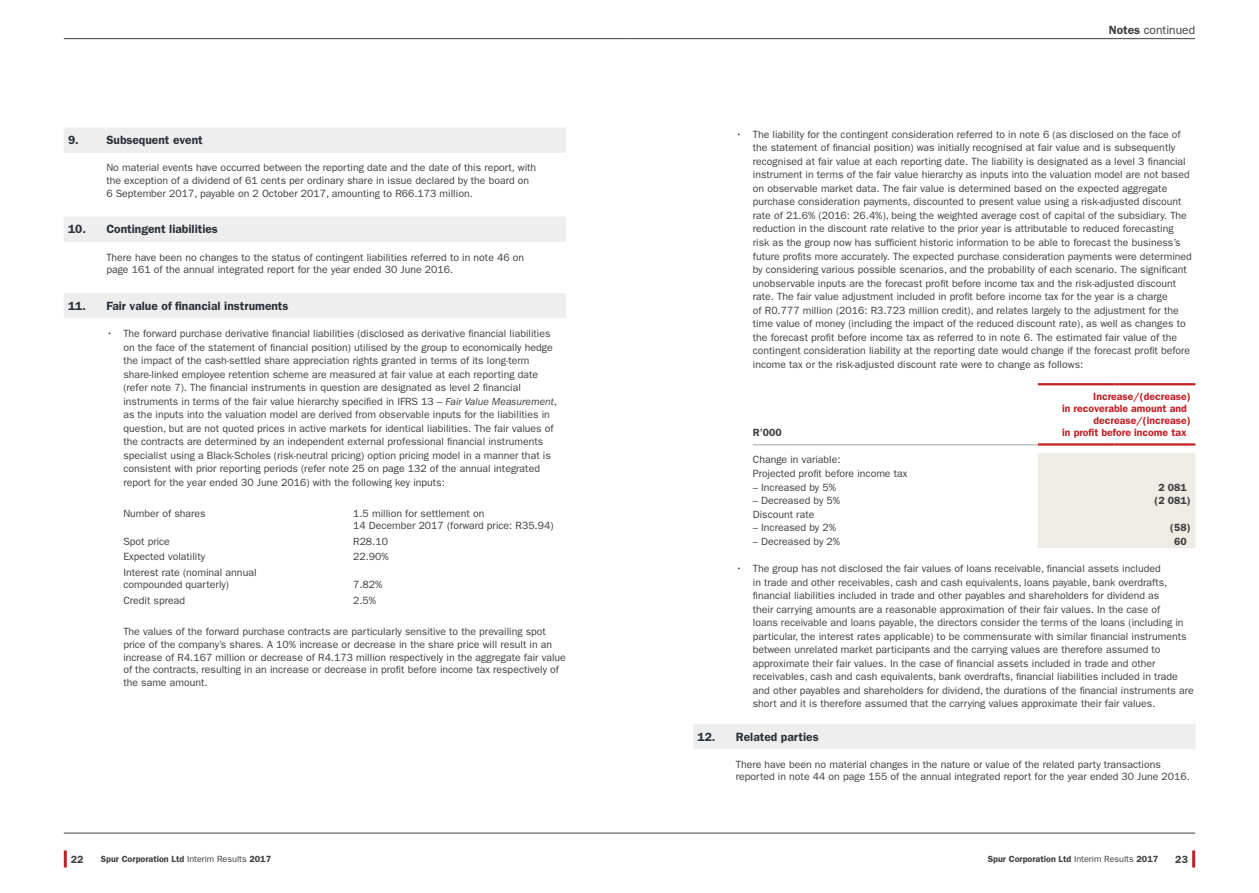
<style>
.page{position:relative;width:1259px;height:893px;background:#fff}
.page>*{position:absolute;margin:0;border:0;box-sizing:border-box;transform-origin:0 0}
.t1{font:600 12px "ITC Franklin Gothic Std";color:#293139}
.t2{font:12px "ITC Franklin Gothic Std";color:#3e3e3f}
.t3{font:10.5px/13.5px "ITC Franklin Gothic Std";color:#3e3e3f}
.t4{font:600 10.5px "ITC Franklin Gothic Std";color:#c12025}
.t5{font:600 10.5px "ITC Franklin Gothic Std";color:#3e3e3f}
.t6{font:600 9px "ITC Franklin Gothic Std";color:#3e3e3f}
.s1{font-style:italic}
.s2{font-weight:600}
.s3{font-weight:400}
</style>
<div class="page">
<hr style="left:64px;top:38px;width:565px;height:1px;background:#3e3e3f">
<hr style="left:64px;top:833px;width:565px;height:1px;background:#3e3e3f">
<hr style="left:629px;top:38px;width:566px;height:1px;background:#3e3e3f">
<hr style="left:629px;top:833px;width:566px;height:1px;background:#3e3e3f">
<hr style="left:1192px;top:850px;width:3px;height:17px;background:#c12025">
<hr style="left:64px;top:850px;width:3px;height:17px;background:#c12025">
<div style="left:1038px;top:453px;width:157px;height:95px;background:#efece6"></div>
<div style="left:693px;top:724px;width:502px;height:25px;background:#eeeeef"></div>
<hr style="left:1037px;top:383px;width:77px;height:2px;background:#c12025">
<hr style="left:1119px;top:383px;width:76px;height:2px;background:#c12025">
<hr style="left:1037px;top:443px;width:77px;height:3px;background:#c12025">
<svg style="left:1114px;top:443px;width:5px;height:3px"></svg>
<hr style="left:1119px;top:443px;width:76px;height:3px;background:#c12025">
<hr style="left:753px;top:444px;width:284px;height:1px;background:#a8a9ad">
<svg style="left:64px;top:128px;width:502px;height:190px"></svg>
<p class="t1" style="left:68px;top:133px;width:136px">9. Subsequent event</p>
<p class="t3" style="left:106px;top:162px;width:431px;line-height:12.6px">No material events have occurred between the reporting date and the date of this report, with the exception of a dividend of 61 cents per ordinary share in issue declared by the board on<br>6 September 2017, payable on 2 October 2017, amounting to R66.173 million.</p>
<p class="t1" style="left:68px;top:222px;width:151px">10. Contingent liabilities</p>
<p class="t3" style="left:106px;top:251px;width:419px;line-height:12.6px">There have been no changes to the status of contingent liabilities referred to in note 46 on page 161 of the annual integrated report for the year ended 30 June 2016.</p>
<p class="t1" style="left:68px;top:299px;width:222px">11. Fair value of financial instruments</p>
<p class="t3" style="left:123px;top:327px;width:435px;text-indent:-17px">• The forward purchase derivative financial liabilities (disclosed as derivative financial liabilities on the face of the statement of financial position) utilised by the group to economically hedge the impact of the cash-settled share appreciation rights granted in terms of its long-term share-linked employee retention scheme are measured at fair value at each reporting date (refer note 7). The financial instruments in question are designated as level 2 financial instruments in terms of the fair value hierarchy specified in IFRS 13 – <span class="s1">Fair Value Measurement</span>, as the inputs into the valuation model are derived from observable inputs for the liabilities in question, but are not quoted prices in active markets for identical liabilities. The fair values of the contracts are determined by an independent external professional financial instruments specialist using a Black-Scholes (risk-neutral pricing) option pricing model in a manner that is consistent with prior reporting periods (refer note 25 on page 132 of the annual integrated report for the year ended 30 June 2016) with the following key inputs:</p>
<p class="t3" style="left:123px;top:507px;width:84px">Number of shares</p>
<p class="t3" style="left:353px;top:507px;width:202px;line-height:12px">1.5 million for settlement on<br>14 December 2017 (forward price: R35.94)</p>
<p class="t3" style="left:123px;top:534px;width:48px">Spot price</p>
<p class="t3" style="left:353px;top:534px;width:36px">R28.10</p>
<p class="t3" style="left:123px;top:550px;width:83px">Expected volatility</p>
<p class="t3" style="left:353px;top:550px;width:37px">22.90%</p>
<p class="t3" style="left:123px;top:567px;width:135px;line-height:12px">Interest rate (nominal annual compounded quarterly)</p>
<p class="t3" style="left:353px;top:578px;width:31px">7.82%</p>
<p class="t3" style="left:123px;top:594px;width:63px">Credit spread</p>
<p class="t3" style="left:353px;top:594px;width:25px">2.5%</p>
<p class="t3" style="left:123px;top:625px;width:444px;line-height:12.8px">The values of the forward purchase contracts are particularly sensitive to the prevailing spot price of the company’s shares. A 10% increase or decrease in the share price will result in an increase of R4.167 million or decrease of R4.173 million respectively in the aggregate fair value of the contracts, resulting in an increase or decrease in profit before income tax respectively of the same amount.</p>
<p class="t2" style="left:1108px;top:23px;width:88px"><span class="s2">Notes</span> continued</p>
<p class="t3" style="left:753px;top:128px;width:440px;text-indent:-17px">• The liability for the contingent consideration referred to in note 6 (as disclosed on the face of the statement of financial position) was initially recognised at fair value and is subsequently recognised at fair value at each reporting date. The liability is designated as a level 3 financial instrument in terms of the fair value hierarchy as inputs into the valuation model are not based on observable market data. The fair value is determined based on the expected aggregate purchase consideration payments, discounted to present value using a risk-adjusted discount rate of 21.6% (2016: 26.4%), being the weighted average cost of capital of the subsidiary. The reduction in the discount rate relative to the prior year is attributable to reduced forecasting risk as the group now has sufficient historic information to be able to forecast the business’s future profits more accurately. The expected purchase consideration payments were determined by considering various possible scenarios, and the probability of each scenario. The significant unobservable inputs are the forecast profit before income tax and the risk-adjusted discount rate. The fair value adjustment included in profit before income tax for the year is a charge<br>of R0.777 million (2016: R3.723 million credit), and relates largely to the adjustment for the time value of money (including the impact of the reduced discount rate), as well as changes to the forecast profit before income tax as referred to in note 6. The estimated fair value of the contingent consideration liability at the reporting date would change if the forecast profit before income tax or the risk-adjusted discount rate were to change as follows:</p>
<p class="t5" style="left:753px;top:426px;width:30px">R’000</p>
<p class="t4" style="left:1093px;top:390px;width:99px">Increase/(decrease)</p>
<p class="t4" style="left:1062px;top:402px;width:126px">in recoverable amount and</p>
<p class="t4" style="left:1093px;top:414px;width:99px">decrease/(increase)</p>
<p class="t4" style="left:1062px;top:426px;width:126px">in profit before income tax</p>
<p class="t3" style="left:753px;top:453px;width:156px">Change in variable:<br>Projected profit before income tax</p>
<p class="t3" style="left:753px;top:480px;width:85px">– Increased by 5%</p>
<p class="t5" style="left:1158px;top:481px;width:30px">2 081</p>
<p class="t3" style="left:753px;top:494px;width:89px">– Decreased by 5%</p>
<p class="t5" style="left:1154px;top:494px;width:38px">(2 081)</p>
<p class="t3" style="left:753px;top:507px;width:63px">Discount rate</p>
<p class="t3" style="left:753px;top:521px;width:85px">– Increased by 2%</p>
<p class="t5" style="left:1170px;top:521px;width:22px">(58)</p>
<p class="t3" style="left:753px;top:535px;width:89px">– Decreased by 2%</p>
<p class="t5" style="left:1174px;top:535px;width:14px">60</p>
<p class="t3" style="left:753px;top:562px;width:442px;text-indent:-17px">• The group has not disclosed the fair values of loans receivable, financial assets included<br>in trade and other receivables, cash and cash equivalents, loans payable, bank overdrafts, financial liabilities included in trade and other payables and shareholders for dividend as<br>their carrying amounts are a reasonable approximation of their fair values. In the case of<br>loans receivable and loans payable, the directors consider the terms of the loans (including in particular, the interest rates applicable) to be commensurate with similar financial instruments between unrelated market participants and the carrying values are therefore assumed to approximate their fair values. In the case of financial assets included in trade and other receivables, cash and cash equivalents, bank overdrafts, financial liabilities included in trade and other payables and shareholders for dividend, the durations of the financial instruments are short and it is therefore assumed that the carrying values approximate their fair values.</p>
<p class="t1" style="left:697px;top:729px;width:123px">12. Related parties</p>
<p class="t3" style="left:736px;top:758px;width:456px;line-height:12.6px">There have been no material changes in the nature or value of the related party transactions reported in note 44 on page 155 of the annual integrated report for the year ended 30 June 2016.</p>
<p class="t5" style="left:71px;top:853px;width:14px">22</p>
<p class="t6" style="left:101px;top:854px;width:172px">Spur Corporation Ltd <span class="s3">Interim Results</span> 2017</p>
<p class="t6" style="left:988px;top:854px;width:172px">Spur Corporation Ltd <span class="s3">Interim Results</span> 2017</p>
<p class="t5" style="left:1175px;top:853px;width:14px">23</p>
</div>
